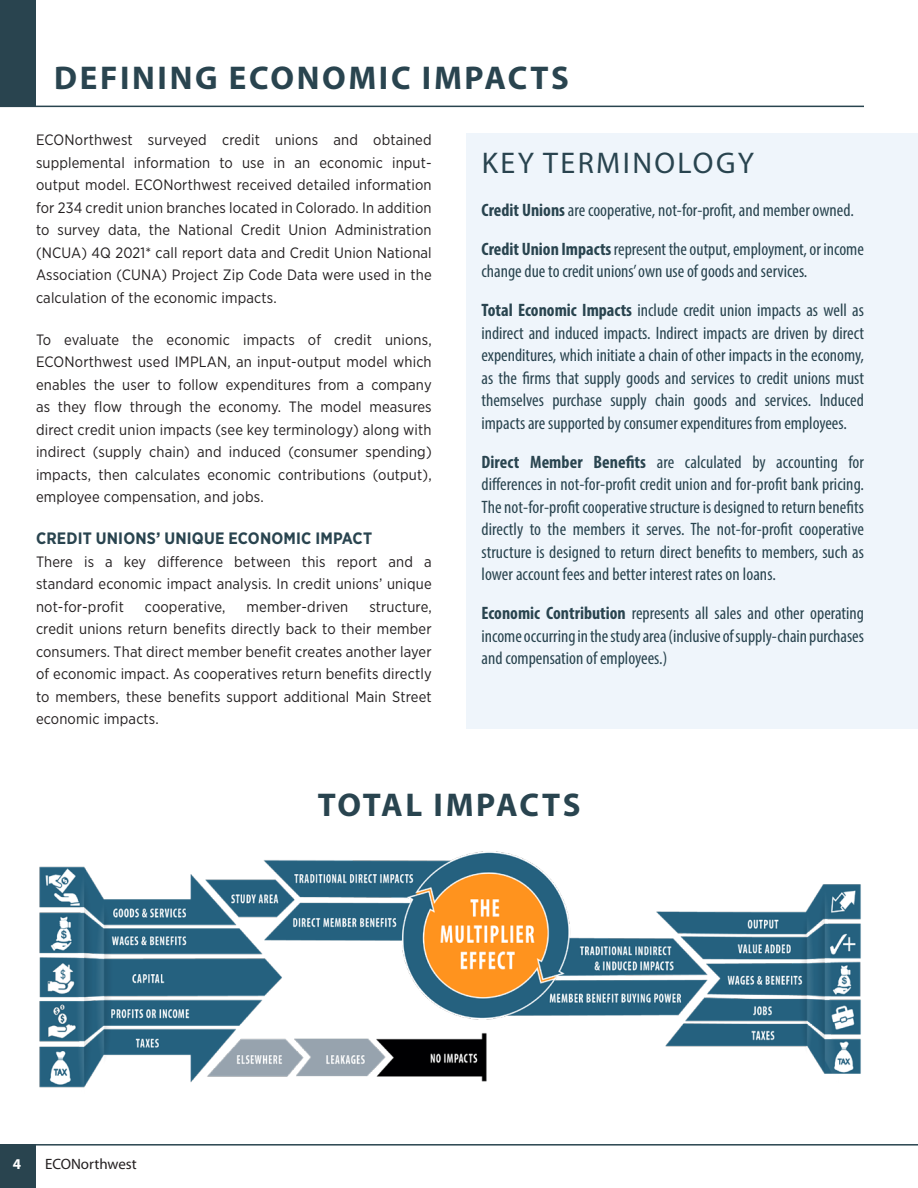
<style>
.page{position:relative;width:918px;height:1188px;background:#fff}
.page>*{position:absolute;margin:0;border:0;box-sizing:border-box;transform-origin:0 0}
.t1{font:700 33px "Myriad Pro";letter-spacing:.08em;color:#29444f}
.t2{font:30px "Myriad Pro";letter-spacing:.08em;color:#29444f}
.t3{font:condensed 18px/22.5px "Myriad Pro";color:#29444f;text-align:justify}
.t4{font:700 16.5px "Gotham Narrow";letter-spacing:.01em;color:#29444f}
.t5{font:15px/22.5px "Gotham Narrow";letter-spacing:.01em;color:#231f20;text-align:justify}
.t6{font:15px "Myriad Pro";color:#231f20}
.t7{font:700 15px "Myriad Pro";color:#fff}
.s1{font-weight:700}
</style>
<div class="page">
<hr style="left:0;top:106px;width:864px;height:1px;background:#29444f">
<div style="left:0;top:0;width:36px;height:106px;background:#29444f"></div>
<hr style="left:0;top:1144px;width:918px;height:2px;background:#29444f">
<div style="left:0;top:1144px;width:35px;height:44px;background:#29444f"></div>
<div style="left:466px;top:133px;width:452px;height:596px;background:#eff5fb"></div>
<img style="left:39px;top:851px;width:822px;height:237px">
<h1 class="t1" style="left:54px;top:56px;width:516px">DEFINING ECONOMIC IMPACTS</h1>
<p class="t5" style="left:36px;top:128px;width:397px">ECONorthwest surveyed credit unions and obtained supplemental information to use in an economic input&shy;output model. ECONorthwest received detailed information for 234 credit union branches located in Colorado. In addition to survey data, the National Credit Union Administration (NCUA) 4Q 2021* call report data and Credit Union National Association (CUNA) Project Zip Code Data were used in the calculation of the economic impacts.</p>
<p class="t5" style="left:36px;top:328px;width:397px">To evaluate the economic impacts of credit unions, ECONorthwest used IMPLAN, an input-output model which enables the user to follow expenditures from a company as they flow through the economy. The model measures direct credit union impacts (see key terminology) along with indirect (supply chain) and induced (consumer spending) impacts, then calculates economic contributions (output), employee compensation, and jobs.</p>
<p class="t4" style="left:36px;top:528px;width:338px">CREDIT UNIONS’ UNIQUE ECONOMIC IMPACT</p>
<p class="t5" style="left:36px;top:550px;width:397px">There is a key difference between this report and a standard economic impact analysis. In credit unions’ unique not-for-profit</p>
<p class="t5" style="left:145px;top:595px;width:82px">cooperative,</p>
<p class="t5" style="left:247px;top:595px;width:103px">member-driven</p>
<p class="t5" style="left:36px;top:595px;width:397px;text-indent:333px">structure, credit unions return benefits directly back to their member consumers. That direct member benefit creates another layer of economic impact. As cooperatives return benefits directly to members, these benefits support additional Main Street economic impacts.</p>
<h2 class="t2" style="left:482px;top:144px;width:274px">KEY TERMINOLOGY</h2>
<p class="t3" style="left:482px;top:190px;width:384px;line-height:39px"><span class="s1">Credit Unions</span> are cooperative, not-for-profit, and member owned.<br><span class="s1">Credit Union Impacts</span> represent the output, employment, or income</p>
<p class="t3" style="left:482px;top:251px;width:384px;line-height:39px">change due to credit unions’ own use of goods and services.<br><span class="s1">Total Economic Impacts</span> include credit union impacts as well as</p>
<p class="t3" style="left:482px;top:321px;width:384px">indirect and induced impacts. Indirect impacts are driven by direct expenditures, which initiate a chain of other impacts in the economy, as the firms that supply goods and services to credit unions must themselves purchase supply chain goods and services. Induced impacts are supported by consumer expenditures from employees.</p>
<p class="t3" style="left:482px;top:450px;width:384px"><span class="s1">Direct Member Benefits</span> are calculated by accounting for differences in not-for-profit credit union and for-profit bank pricing.<br>The not-for-profit cooperative structure is designed to return benefits directly to the members it serves. The not-for-profit cooperative structure is designed to return direct benefits to members, such as lower account fees and better interest rates on loans.</p>
<p class="t3" style="left:482px;top:602px;width:384px"><span class="s1">Economic Contribution</span> represents all sales and other operating income occurring in the study area (inclusive of supply-chain purchases and compensation of employees.)</p>
<h1 class="t1" style="left:318px;top:783px;width:264px">TOTAL IMPACTS</h1>
<p class="t7" style="left:13px;top:1154px;width:10px">4</p>
<p class="t6" style="left:45px;top:1155px;width:93px">ECONorthwest</p>
</div>
